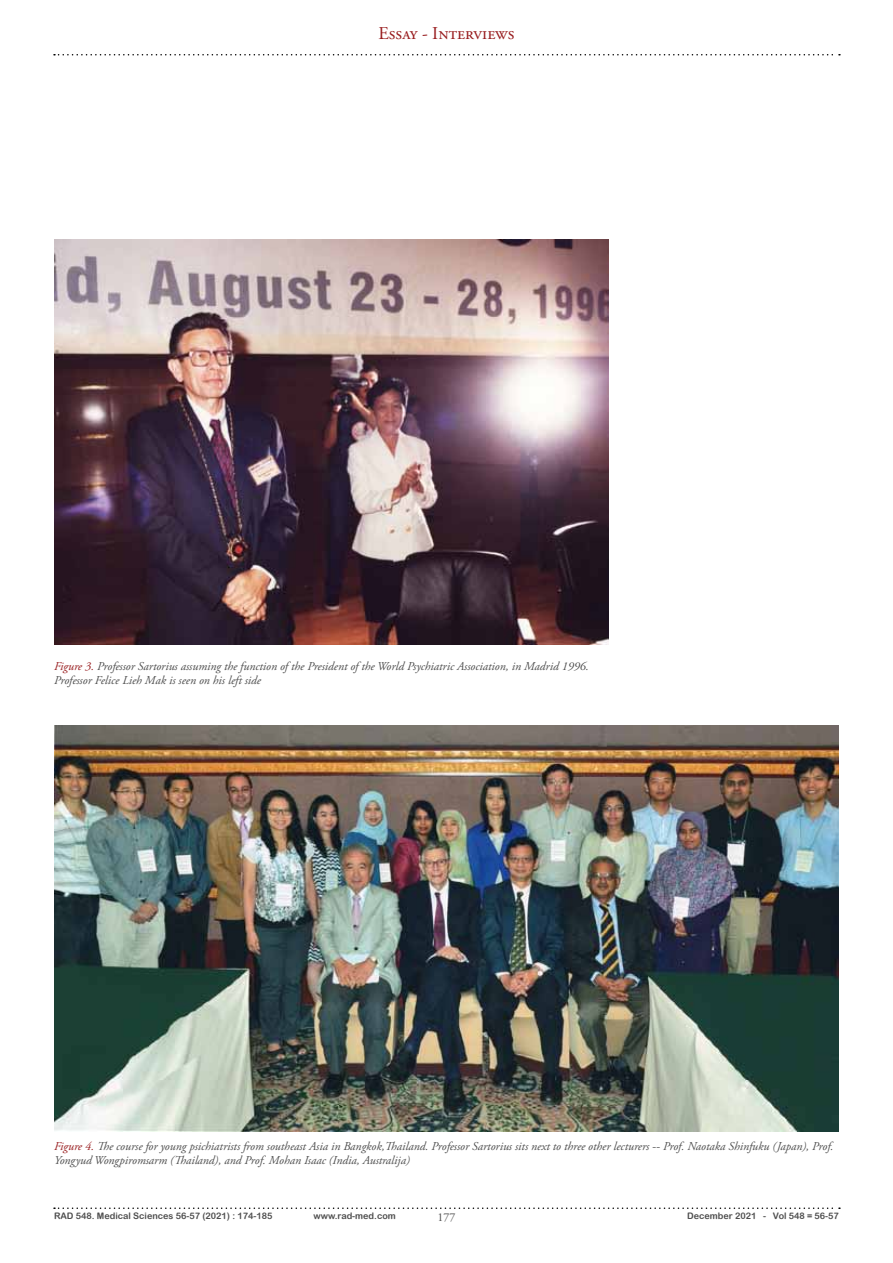
<style>
.page{position:relative;width:893px;height:1263px;background:#fff}
.page>*{position:absolute;margin:0;border:0;box-sizing:border-box;transform-origin:0 0}
.t1{font:18px "Adobe Garamond Pro";color:#981c1e}
.t2{font:italic 12px/14.4px "Adobe Garamond Pro";color:#4d4d4d}
.t3{font:12px "Adobe Garamond Pro";color:#4d4d4d}
.t4{font:9px "Arial Rounded MT Bold";color:#4d4d4d}
.s1{color:#981c1e}
</style>
<div class="page">
<svg style="left:54px;top:54px;width:786px;height:2px"></svg>
<svg style="left:54px;top:1207px;width:786px;height:2px"></svg>
<img style="left:54px;top:239px;width:554px;height:405px">
<img style="left:54px;top:726px;width:785px;height:405px">
<h1 class="t1" style="left:378px;top:23px;width:138px">Essay - Interviews</h1>
<p class="t2" style="left:54px;top:659px;width:536px"><span class="s1">Figure 3.</span> Professor Sartorius assuming the function of the President of the World Psychiatric Association, in Madrid 1996.<br>Professor Felice Lieh Mak is seen on his left side</p>
<p class="t2" style="left:54px;top:1139px;width:781px"><span class="s1">Figure 4.</span> The course for young psichiatrists from southeast Asia in Bangkok,Thailand. Professor Sartorius sits next to three other lecturers -- Prof. Naotaka Shinfuku (Japan), Prof.<br>Yongyud Wongpiromsarm (Thailand), and Prof. Mohan Isaac (India, Australija)</p>
<p class="t4" style="left:54px;top:1210px;width:220px">RAD 548. Medical Sciences 56-57 (2021) : 174-185</p>
<p class="t4" style="left:314px;top:1210px;width:84px">www.rad-med.com</p>
<p class="t3" style="left:437px;top:1210px;width:19px">177</p>
<p class="t4" style="left:687px;top:1210px;width:153px">December 2021 - Vol 548 = 56-57</p>
</div>
